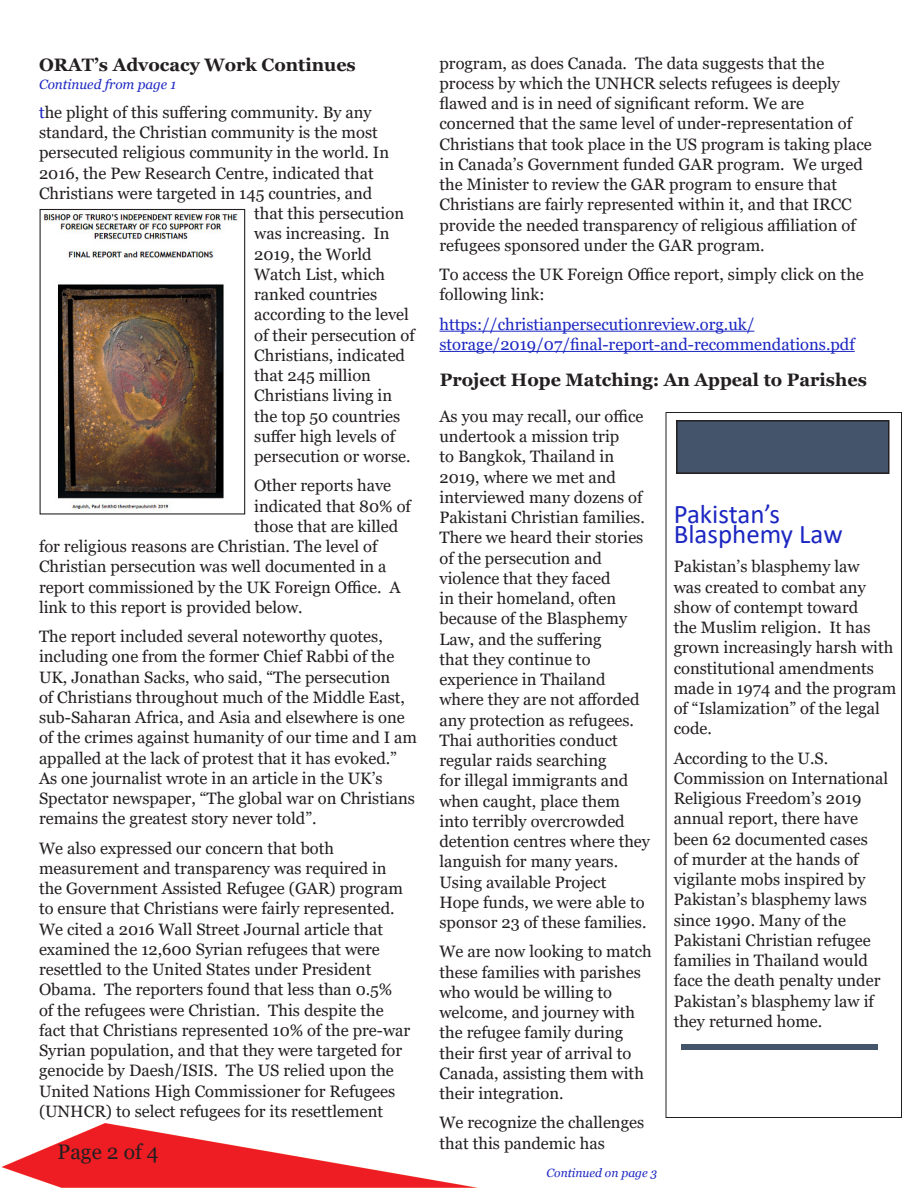
<style>
.page{position:relative;width:918px;height:1188px;background:#fff}
.page>*{position:absolute;margin:0;border:0;box-sizing:border-box;transform-origin:0 0}
.Text{font:27px/20.2px "Calibri";color:#1c27c1}
.t1{font:21px "Georgia";color:#231f20}
.Text-2{font:700 18px "Georgia";color:#231f20}
.Text-3{font:16.5px/20.2px "Georgia";color:#231f20}
.t2{font:16.5px/20.2px "Georgia";color:#1c27c1}
.Text-4{font:italic 13.5px "Georgia";color:#1c27c1}
.Text-5{font:italic 12px "Georgia";color:#1c27c1}
.s1{color:#1c27c1}
</style>
<div class="page">
<img style="left:1px;top:208px;width:877px;height:980px">
<img style="left:42px;top:211px;width:201px;height:302px">
<div style="left:40px;top:209px;width:205px;height:306px;border:1px solid #231f20"></div>
<hr style="left:440px;top:331px;width:314px;height:1px;background:#1c27c1">
<hr style="left:440px;top:351px;width:415px;height:1px;background:#1c27c1">
<div style="left:666px;top:412px;width:236px;height:706px;border:1px solid #231f20"></div>
<div style="left:679px;top:423px;width:208px;height:48px;background:#44546a"></div>
<div style="left:676px;top:420px;width:214px;height:54px;border:2px solid #231f20"></div>
<img style="left:681px;top:1044px;width:196px;height:5px">
<p class="Text-2" style="left:39px;top:53px;width:318px">ORAT’s Advocacy Work Continues</p>
<p class="Text-4" style="left:39px;top:75px;width:139px">Continued from page 1</p>
<p class="Text-3" style="left:39px;top:102px;width:334px"><span class="s1">t</span>he plight of this suffering community. By any</p>
<p class="Text-3" style="left:39px;top:123px;width:340px">standard, the Christian community is the most</p>
<p class="Text-3" style="left:39px;top:143px;width:352px">persecuted religious community in the world. In</p>
<p class="Text-3" style="left:39px;top:163px;width:336px">2016, the Pew Research Centre, indicated that</p>
<p class="Text-3" style="left:39px;top:183px;width:335px">Christians were targeted in 145 countries, and</p>
<p class="Text-3" style="left:254px;top:204px;width:151px">that this persecution</p>
<p class="Text-3" style="left:254px;top:224px;width:137px">was increasing. In</p>
<p class="Text-3" style="left:254px;top:244px;width:119px">2019, the World</p>
<p class="Text-3" style="left:254px;top:264px;width:132px">Watch List, which</p>
<p class="Text-3" style="left:254px;top:285px;width:125px">ranked countries</p>
<p class="Text-3" style="left:254px;top:305px;width:156px">according to the level</p>
<p class="Text-3" style="left:254px;top:325px;width:162px">of their persecution of</p>
<p class="Text-3" style="left:254px;top:345px;width:152px">Christians, indicated</p>
<p class="Text-3" style="left:254px;top:366px;width:118px">that 245 million</p>
<p class="Text-3" style="left:254px;top:386px;width:139px">Christians living in</p>
<p class="Text-3" style="left:254px;top:406px;width:148px">the top 50 countries</p>
<p class="Text-3" style="left:254px;top:426px;width:142px">suffer high levels of</p>
<p class="Text-3" style="left:254px;top:447px;width:158px">persecution or worse.</p>
<p class="Text-3" style="left:254px;top:476px;width:138px">Other reports have</p>
<p class="Text-3" style="left:254px;top:496px;width:158px">indicated that 80% of</p>
<p class="Text-3" style="left:254px;top:516px;width:146px">those that are killed</p>
<p class="Text-3" style="left:39px;top:537px;width:340px">for religious reasons are Christian. The level of</p>
<p class="Text-3" style="left:39px;top:557px;width:349px">Christian persecution was well documented in a</p>
<p class="Text-3" style="left:39px;top:577px;width:363px">report commissioned by the UK Foreign Office. A</p>
<p class="Text-3" style="left:39px;top:597px;width:265px">link to this report is provided below.</p>
<p class="Text-3" style="left:39px;top:627px;width:380px">The report included several noteworthy quotes, including one from the former Chief Rabbi of the UK, Jonathan Sacks, who said, “The persecution<br>of Christians throughout much of the Middle East, sub-Saharan Africa, and Asia and elsewhere is one of the crimes against humanity of our time and I am appalled at the lack of protest that it has evoked.” As one journalist wrote in an article in the UK’s Spectator newspaper, “The global war on Christians remains the greatest story never told”.</p>
<p class="Text-3" style="left:39px;top:838px;width:373px">We also expressed our concern that both measurement and transparency was required in the Government Assisted Refugee (GAR) program to ensure that Christians were fairly represented.<br>We cited a 2016 Wall Street Journal article that examined the 12,600 Syrian refugees that were resettled to the United States under President Obama. The reporters found that less than 0.5% of the refugees were Christian. This despite the fact that Christians represented 10% of the pre-war Syrian population, and that they were targeted for genocide by Daesh/ISIS. The US relied upon the United Nations High Commissioner for Refugees (UNHCR) to select refugees for its resettlement</p>
<p class="t1" style="left:58px;top:1140px;width:103px">Page 2 of 4</p>
<p class="Text-3" style="left:440px;top:53px;width:434px">program, as does Canada. The data suggests that the process by which the UNHCR selects refugees is deeply flawed and is in need of significant reform. We are concerned that the same level of under-representation of Christians that took place in the US program is taking place in Canada’s Government funded GAR program. We urged the Minister to review the GAR program to ensure that Christians are fairly represented within it, and that IRCC provide the needed transparency of religious affiliation of refugees sponsored under the GAR program.</p>
<p class="Text-3" style="left:440px;top:265px;width:426px">To access the UK Foreign Office report, simply click on the following link:</p>
<p class="t2" style="left:440px;top:314px;width:417px">https://christianpersecutionreview.org.uk/ storage/2019/07/final-report-and-recommendations.pdf</p>
<p class="Text-2" style="left:440px;top:368px;width:429px">Project Hope Matching: An Appeal to Parishes</p>
<p class="Text-3" style="left:440px;top:407px;width:212px">As you may recall, our office undertook a mission trip<br>to Bangkok, Thailand in<br>2019, where we met and interviewed many dozens of<br>Pakistani Christian families.<br>There we heard their stories of the persecution and violence that they faced<br>in their homeland, often because of the Blasphemy<br>Law, and the suffering<br>that they continue to experience in Thailand where they are not afforded any protection as refugees.<br>Thai authorities conduct regular raids searching<br>for illegal immigrants and when caught, place them into terribly overcrowded detention centres where they languish for many years.<br>Using available Project<br>Hope funds, we were able to sponsor 23 of these families.</p>
<p class="Text-3" style="left:440px;top:942px;width:214px">We are now looking to match these families with parishes who would be willing to welcome, and journey with the refugee family during their first year of arrival to<br>Canada, assisting them with their integration.</p>
<p class="Text-3" style="left:440px;top:1113px;width:206px">We recognize the challenges that this pandemic has</p>
<p class="Text-5" style="left:547px;top:1165px;width:112px">Continued on page 3</p>
<p class="Text" style="left:674px;top:503px;width:170px">Pakistan’s<br>Blasphemy Law</p>
<p class="Text-3" style="left:674px;top:557px;width:224px">Pakistan’s blasphemy law<br>was created to combat any show of contempt toward<br>the Muslim religion. It has grown increasingly harsh with constitutional amendments made in 1974 and the program of “Islamization” of the legal code.</p>
<p class="Text-3" style="left:674px;top:748px;width:216px">According to the U.S.<br>Commission on International<br>Religious Freedom’s 2019 annual report, there have been 62 documented cases<br>of murder at the hands of vigilante mobs inspired by<br>Pakistan’s blasphemy laws since 1990. Many of the<br>Pakistani Christian refugee families in Thailand would face the death penalty under<br>Pakistan’s blasphemy law if they returned home.</p>
</div>
